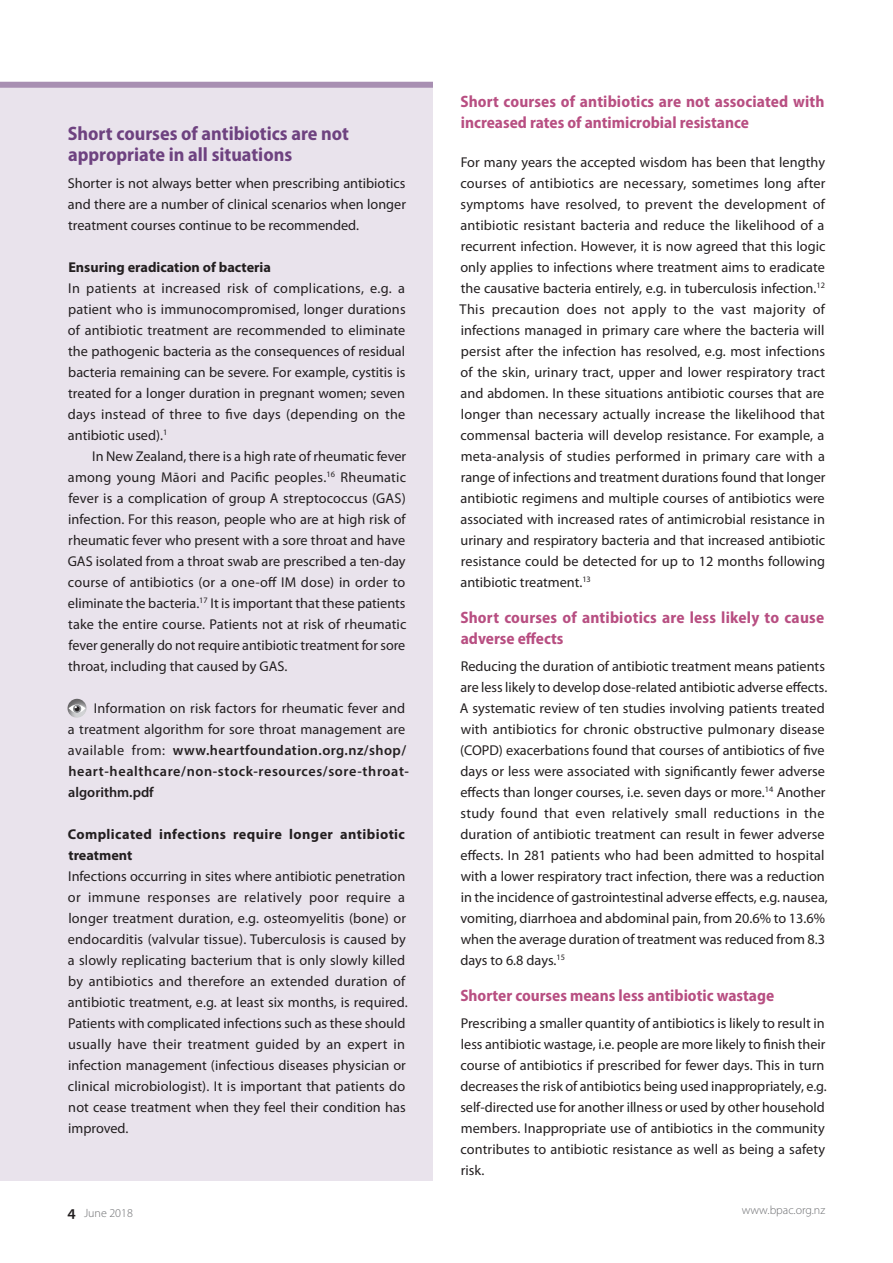
<style>
.page{position:relative;width:893px;height:1263px;background:#fff}
.page>*{position:absolute;margin:0;border:0;box-sizing:border-box;transform-origin:0 0}
.A_head{font:700 semi-condensed 19.5px/21px "Myriad Pro";color:#6e4280}
.B_head{font:700 semi-condensed 16.5px/21px "Myriad Pro";color:#b84f82}
.Body{font:14.25px/21px "Myriad Pro";letter-spacing:.005em;color:#231f20;text-align:justify}
.Body-First_Line_Inde{font:14.25px/21px "Myriad Pro";color:#231f20;text-align:justify}
.Body_Line_Space{font:14.25px/21px "Myriad Pro";letter-spacing:.01em;color:#231f20}
.C_head{font:700 14.25px/21px "Myriad Pro";letter-spacing:.025em;color:#231f20}
.C_head-2{font:700 14.25px "Myriad Pro";color:#231f20}
.t1{font:300 12px "Myriad Pro";color:#6c6d70}
.s1{font-weight:600}
.s2{font-weight:600;font-size:15.75px;color:#231f20}
</style>
<div class="page">
<div style="left:0;top:82px;width:433px;height:1098px;background:#e9e3ec"></div>
<div style="left:0;top:82px;width:433px;height:6px;background:#a88fb2"></div>
<div style="left:65px;top:697px;width:23px;height:22px;background:#231f20;opacity:.6"></div>
<svg style="left:69px;top:704px;width:17px;height:9px"></svg>
<svg style="left:73px;top:705px;width:8px;height:8px"></svg>
<svg style="left:75px;top:706px;width:5px;height:5px"></svg>
<p class="A_head" style="left:68px;top:123px;width:283px">Short courses of antibiotics are not appropriate in all situations</p>
<p class="Body" style="left:68px;top:172px;width:340px">Shorter is not always better when prescribing antibiotics and there are a number of clinical scenarios when longer treatment courses continue to be recommended.</p>
<p class="C_head-2" style="left:68px;top:257px;width:204px">Ensuring eradication of bacteria</p>
<p class="Body" style="left:68px;top:277px;width:339px">In patients at increased risk of complications, e.g. a patient who is immunocompromised, longer durations of antibiotic treatment are recommended to eliminate the pathogenic bacteria as the consequences of residual bacteria remaining can be severe. For example, cystitis is treated for a longer duration in pregnant women; seven days instead of three to five days (depending on the antibiotic used).<sup>1</sup></p>
<p class="Body-First_Line_Inde" style="left:68px;top:445px;width:340px;text-indent:24px">In New Zealand, there is a high rate of rheumatic fever among young Māori and Pacific peoples.<sup>16</sup> Rheumatic fever is a complication of group A streptococcus (GAS) infection. For this reason, people who are at high risk of rheumatic fever who present with a sore throat and have GAS isolated from a throat swab are prescribed a ten-day course of antibiotics (or a one-off IM dose) in order to eliminate the bacteria.<sup>17</sup> It is important that these patients take the entire course. Patients not at risk of rheumatic fever generally do not require antibiotic treatment for sore throat, including that caused by GAS.</p>
<p class="Body_Line_Space" style="left:68px;top:697px;width:343px;text-indent:26px">Information on risk factors for rheumatic fever and a treatment algorithm for sore throat management are available from: <span class="s1">www.heartfoundation.org.nz/shop/ heart-healthcare/non-stock-resources/sore-throat&shy;algorithm.pdf</span></p>
<p class="C_head" style="left:68px;top:823px;width:339px">Complicated infections require longer antibiotic treatment</p>
<p class="Body" style="left:68px;top:865px;width:341px;text-align:left">Infections occurring in sites where antibiotic penetration or immune responses are relatively poor require a longer treatment duration, e.g. osteomyelitis (bone) or endocarditis (valvular tissue). Tuberculosis is caused by a slowly replicating bacterium that is only slowly killed by antibiotics and therefore an extended duration of antibiotic treatment, e.g. at least six months, is required.<br>Patients with complicated infections such as these should usually have their treatment guided by an expert in infection management (infectious diseases physician or clinical microbiologist). It is important that patients do not cease treatment when they feel their condition has improved.</p>
<p class="B_head" style="left:460px;top:91px;width:365px">Short courses of antibiotics are not associated with increased rates of antimicrobial resistance</p>
<p class="Body" style="left:460px;top:151px;width:367px">For many years the accepted wisdom has been that lengthy courses of antibiotics are necessary, sometimes long after symptoms have resolved, to prevent the development of antibiotic resistant bacteria and reduce the likelihood of a recurrent infection. However, it is now agreed that this logic only applies to infections where treatment aims to eradicate the causative bacteria entirely, e.g. in tuberculosis infection.<sup>12<br></sup>This precaution does not apply to the vast majority of infections managed in primary care where the bacteria will persist after the infection has resolved, e.g. most infections of the skin, urinary tract, upper and lower respiratory tract and abdomen. In these situations antibiotic courses that are longer than necessary actually increase the likelihood that commensal bacteria will develop resistance. For example, a meta-analysis of studies performed in primary care with a range of infections and treatment durations found that longer antibiotic regimens and multiple courses of antibiotics were associated with increased rates of antimicrobial resistance in urinary and respiratory bacteria and that increased antibiotic resistance could be detected for up to 12 months following antibiotic treatment.<sup>13</sup></p>
<p class="B_head" style="left:460px;top:607px;width:365px">Short courses of antibiotics are less likely to cause adverse effects</p>
<p class="Body" style="left:460px;top:655px;width:370px;text-align:left">Reducing the duration of antibiotic treatment means patients are less likely to develop dose-related antibiotic adverse effects.<br>A systematic review of ten studies involving patients treated with antibiotics for chronic obstructive pulmonary disease (COPD) exacerbations found that courses of antibiotics of five days or less were associated with significantly fewer adverse effects than longer courses, i.e. seven days or more.<sup>14</sup> Another study found that even relatively small reductions in the duration of antibiotic treatment can result in fewer adverse effects. In 281 patients who had been admitted to hospital with a lower respiratory tract infection, there was a reduction in the incidence of gastrointestinal adverse effects, e.g. nausea, vomiting, diarrhoea and abdominal pain, from 20.6% to 13.6% when the average duration of treatment was reduced from 8.3 days to 6.8 days.<sup>15</sup></p>
<p class="B_head" style="left:460px;top:985px;width:315px">Shorter courses means less antibiotic wastage</p>
<p class="Body" style="left:460px;top:1012px;width:368px;text-align:left">Prescribing a smaller quantity of antibiotics is likely to result in less antibiotic wastage, i.e. people are more likely to finish their course of antibiotics if prescribed for fewer days. This in turn decreases the risk of antibiotics being used inappropriately, e.g. self-directed use for another illness or used by other household members. Inappropriate use of antibiotics in the community contributes to antibiotic resistance as well as being a safety risk.</p>
<p class="t1" style="left:68px;top:1206px;width:67px"><span class="s2">4</span> June 2018</p>
<p class="t1" style="left:742px;top:1202px;width:85px">www.bpac.org.nz</p>
</div>
